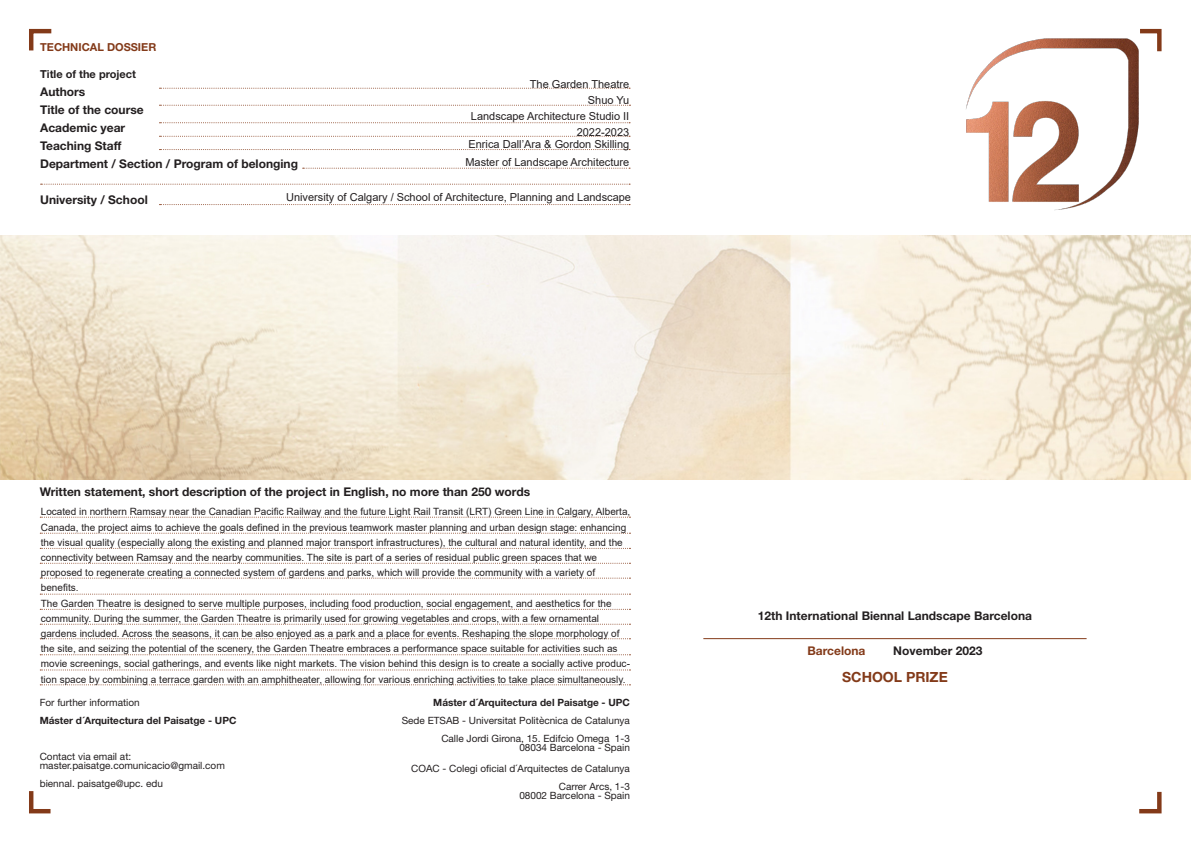
<style>
.page{position:relative;width:1191px;height:842px;background:#fff}
.page>*{position:absolute;margin:0;border:0;box-sizing:border-box;transform-origin:0 0}
.t1{font:700 14px "Helvetica Neue";color:#833a19}
.t2{font:700 12px/18px "Helvetica Neue";color:#231f20}
.t3{font:700 12px "Helvetica Neue";color:#833a19}
.t4{font:11px/16px "Arial";color:#231f20;text-align:right}
.t5{font:700 11px "Helvetica Neue";color:#231f20}
.t6{font:700 11px "Helvetica Neue";color:#833a19}
.t7{font:10px/15.2px "Arial";color:#231f20}
.t8{font:10px/18px "Helvetica Neue";color:#231f20;text-align:right}
.t9{font:700 10px "Helvetica Neue";color:#231f20}
</style>
<div class="page">
<svg style="left:29px;top:28px;width:23px;height:23px"></svg>
<svg style="left:29px;top:791px;width:22px;height:23px"></svg>
<svg style="left:1139px;top:791px;width:23px;height:23px"></svg>
<svg style="left:1140px;top:28px;width:22px;height:24px"></svg>
<img style="left:0;top:235px;width:1191px;height:244px">
<svg style="left:159px;top:88px;width:471px;height:1px"></svg>
<svg style="left:40px;top:517px;width:590px;height:1px"></svg>
<hr style="left:703px;top:638px;width:383px;height:1px;background:#833a19">
<svg style="left:40px;top:578px;width:590px;height:1px"></svg>
<svg style="left:40px;top:638px;width:590px;height:1px"></svg>
<svg style="left:40px;top:533px;width:590px;height:1px"></svg>
<svg style="left:40px;top:594px;width:590px;height:1px"></svg>
<svg style="left:40px;top:654px;width:590px;height:1px"></svg>
<svg style="left:40px;top:548px;width:590px;height:1px"></svg>
<svg style="left:40px;top:609px;width:590px;height:1px"></svg>
<svg style="left:40px;top:669px;width:590px;height:1px"></svg>
<svg style="left:40px;top:563px;width:590px;height:1px"></svg>
<svg style="left:40px;top:624px;width:590px;height:1px"></svg>
<svg style="left:40px;top:684px;width:590px;height:1px"></svg>
<svg style="left:159px;top:105px;width:471px;height:1px"></svg>
<svg style="left:159px;top:122px;width:471px;height:1px"></svg>
<svg style="left:159px;top:136px;width:471px;height:1px"></svg>
<svg style="left:159px;top:149px;width:471px;height:1px"></svg>
<svg style="left:159px;top:204px;width:471px;height:1px"></svg>
<svg style="left:303px;top:168px;width:327px;height:1px"></svg>
<svg style="left:41px;top:184px;width:589px;height:1px"></svg>
<img style="left:966px;top:32px;width:184px;height:179px">
<p class="t6" style="left:40px;top:41px;width:118px">TECHNICAL DOSSIER</p>
<p class="t5" style="left:40px;top:68px;width:97px">Title of the project</p>
<p class="t2" style="left:40px;top:83px;width:259px">Authors<br>Title of the course<br>Academic year<br>Teaching Staff<br>Department / Section / Program of belonging</p>
<p class="t2" style="left:40px;top:191px;width:109px">University / School</p>
<p class="t4" style="left:471px;top:76px;width:160px">The Garden Theatre<br>Shuo Yu<br>Landscape Architecture Studio II<br>2022-2023</p>
<p class="t4" style="left:465px;top:135px;width:165px;line-height:18px;text-align:left">Enrica Dall’Ara &amp; Gordon Skilling<br>Master of Landscape Architecture</p>
<p class="t4" style="left:286px;top:189px;width:346px">University of Calgary / School of Architecture, Planning and Landscape</p>
<p class="t2" style="left:40px;top:483px;width:492px">Written statement, short description of the project in English, no more than 250 words</p>
<p class="t7" style="left:41px;top:504px;width:591px">Located in northern Ramsay near the Canadian Pacific Railway and the future Light Rail Transit (LRT) Green Line in Calgary, Alberta, Canada, the project aims to achieve the goals defined in the previous teamwork master planning and urban design stage: enhancing the visual quality (especially along the existing and planned major transport infrastructures), the cultural and natural identity, and the connectivity between Ramsay and the nearby communities. The site is part of a series of residual public green spaces that we proposed to regenerate creating a connected system of gardens and parks, which will provide the community with a variety of benefits.<br>The Garden Theatre is designed to serve multiple purposes, including food production, social engagement, and aesthetics for the community. During the summer, the Garden Theatre is primarily used for growing vegetables and crops, with a few ornamental gardens included. Across the seasons, it can be also enjoyed as a park and a place for events. Reshaping the slope morphology of the site, and seizing the potential of the scenery, the Garden Theatre embraces a performance space suitable for activities such as movie screenings, social gatherings, and events like night markets. The vision behind this design is to create a socially active produc&shy;tion space by combining a terrace garden with an amphitheater, allowing for various enriching activities to take place simultaneously.</p>
<p class="t8" style="left:40px;top:693px;width:102px">For further information</p>
<p class="t9" style="left:40px;top:714px;width:198px">Máster d´Arquitectura del Paisatge - UPC</p>
<p class="t8" style="left:40px;top:751px;width:187px;line-height:9px;text-align:left">Contact via email at: master.paisatge.comunicacio@gmail.com</p>
<p class="t8" style="left:40px;top:774px;width:125px">biennal. paisatge@upc. edu</p>
<p class="t9" style="left:433px;top:696px;width:198px">Máster d´Arquitectura del Paisatge - UPC</p>
<p class="t8" style="left:402px;top:711px;width:230px">Sede ETSAB - Universitat Politècnica de Catalunya<br>Calle Jordi Girona, 15. Edifcio Omega 1-3</p>
<p class="t8" style="left:519px;top:738px;width:112px">08034 Barcelona - Spain</p>
<p class="t8" style="left:411px;top:759px;width:220px">COAC - Colegi oficial d´Arquitectes de Catalunya<br>Carrer Arcs, 1-3</p>
<p class="t8" style="left:519px;top:786px;width:112px">08002 Barcelona - Spain</p>
<p class="t2" style="left:758px;top:607px;width:275px">12th International Biennal Landscape Barcelona</p>
<p class="t3" style="left:807px;top:644px;width:59px">Barcelona</p>
<p class="t2" style="left:893px;top:642px;width:91px">November 2023</p>
<h1 class="t1" style="left:842px;top:669px;width:107px">SCHOOL PRIZE</h1>
</div>
